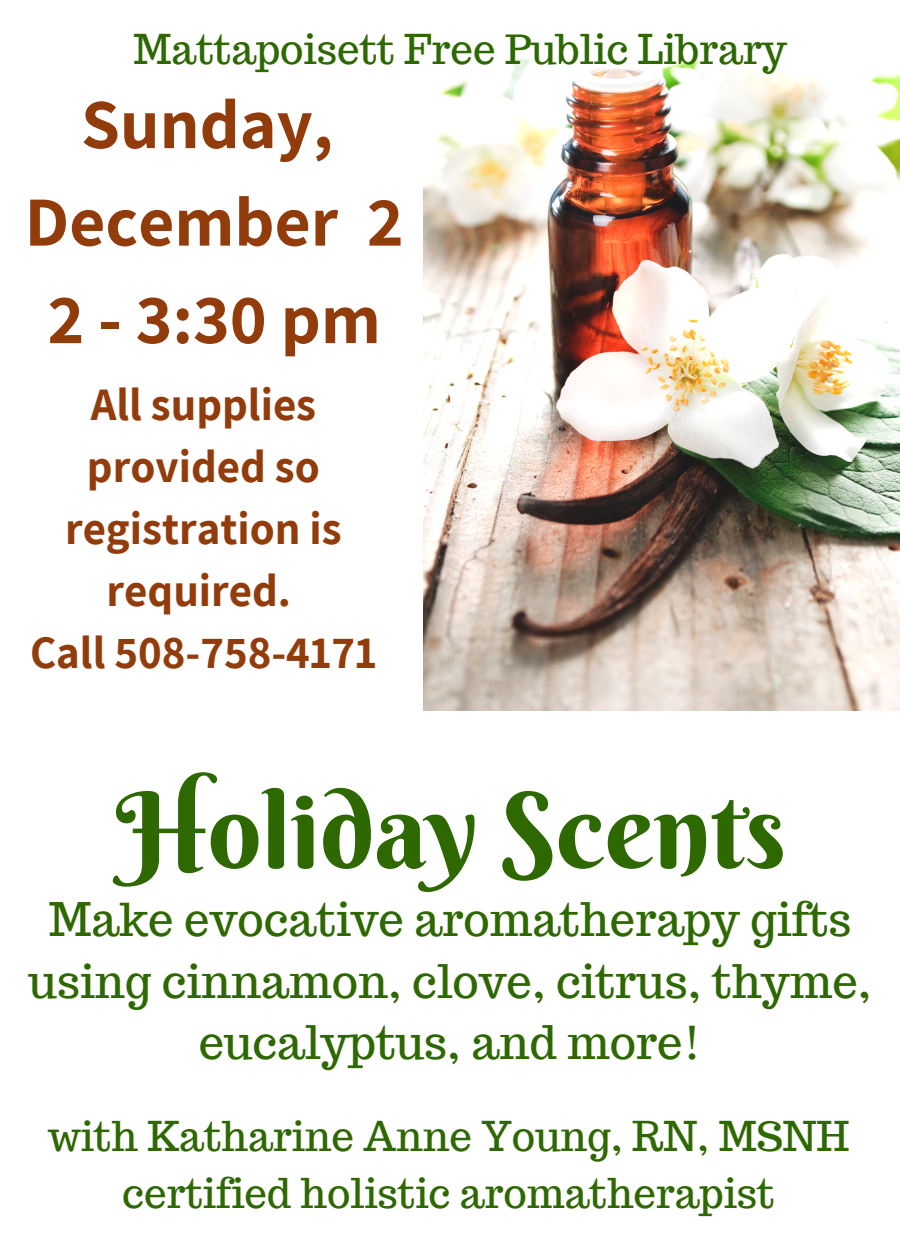
<style>
.page{position:relative;width:900px;height:1260px;background:#fff}
.page>*{position:absolute;margin:0;border:0;box-sizing:border-box;transform-origin:0 0}
.t1{font:105.75px "Berkshire Swash";color:#2d6800}
.t2{font:700 70.5px/97.5px "Assistant";color:#923c0c;text-align:center}
.t3{font:45.25px/62px "Trocchi";color:#2d6800;text-align:center}
.t4{font:700 45.25px/62px "Assistant";color:#923c0c;text-align:center}
.t5{font:40.25px/56.2px "Trocchi";color:#2d6800;text-align:center}
</style>
<div class="page">
<img style="left:424px;top:57px;width:476px;height:654px">
<p class="t5" style="left:134px;top:21px;width:655px">Mattapoisett Free Public Library</p>
<h2 class="t2" style="left:25px;top:74px;width:380px">Sunday,<br>December 2<br>2 - 3:30 pm</h2>
<p class="t4" style="left:30px;top:372px;width:348px">All supplies provided so registration is required.<br>Call 508-758-4171</p>
<h1 class="t1" style="left:116px;top:765px;width:671px">Holiday Scents</h1>
<p class="t3" style="left:29px;top:888px;width:844px">Make evocative aromatherapy gifts using cinnamon, clove, citrus, thyme, eucalyptus, and more!</p>
<p class="t5" style="left:48px;top:1108px;width:803px">with Katharine Anne Young, RN, MSNH certified holistic aromatherapist</p>
</div>
